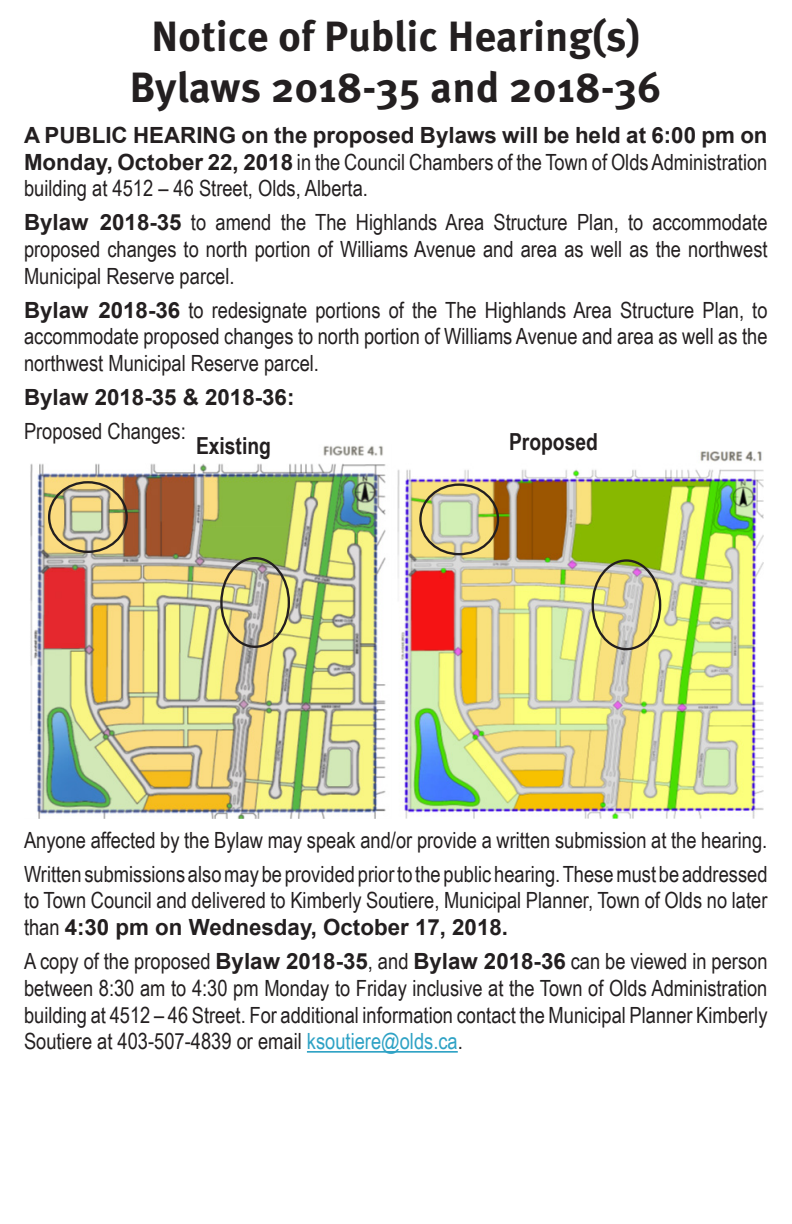
<style>
.page{position:relative;width:792px;height:1224px;background:#fff}
.page>*{position:absolute;margin:0;border:0;box-sizing:border-box;transform-origin:0 0}
.t1{font:700 42.3px "Meta OT";color:#231f20}
.t2{font:700 23.5px "Arial Narrow";color:#231f20}
.t3{font:22.3px/26.8px "Arial Narrow";color:#231f20;text-align:justify}
.t4{font:700 22.3px "Arial";color:#231f20}
.s1{font-family:"Arial";font-weight:700}
.s2{color:#2ea2c5}
</style>
<div class="page">
<hr style="left:307px;top:1051px;width:151px;height:2px;background:#2ea2c5">
<img style="left:30px;top:445px;width:734px;height:373px">
<div style="left:48px;top:481px;width:80px;height:72px;border:2px solid #231f20;border-radius:50%"></div>
<div style="left:220px;top:557px;width:70px;height:91px;border:2px solid #231f20;border-radius:50%"></div>
<div style="left:419px;top:483px;width:80px;height:72px;border:2px solid #231f20;border-radius:50%"></div>
<div style="left:592px;top:559px;width:69px;height:91px;border:2px solid #231f20;border-radius:50%"></div>
<p class="t1" style="left:151px;top:11px;width:490px">Notice of Public Hearing(s)</p>
<p class="t1" style="left:130px;top:62px;width:533px">Bylaws 2018-35 and 2018-36</p>
<p class="t3" style="left:24px;top:121px;width:745px"><span class="s1">A PUBLIC HEARING on the proposed Bylaws will be held at 6:00 pm on Monday, October 22, 2018</span> in the Council Chambers of the Town of Olds Administration building at 4512 – 46 Street, Olds, Alberta.</p>
<p class="t3" style="left:24px;top:208px;width:745px"><span class="s1">Bylaw 2018-35</span> to amend the The Highlands Area Structure Plan, to accommodate proposed changes to north portion of Williams Avenue and area as well as the northwest Municipal Reserve parcel.</p>
<p class="t3" style="left:24px;top:296px;width:745px"><span class="s1">Bylaw 2018-36</span> to redesignate portions of the The Highlands Area Structure Plan, to accommodate proposed changes to north portion of Williams Avenue and area as well as the northwest Municipal Reserve parcel.</p>
<p class="t4" style="left:24px;top:382px;width:272px">Bylaw 2018-35 &amp; 2018-36:</p>
<p class="t3" style="left:24px;top:417px;width:163px">Proposed Changes:</p>
<p class="t2" style="left:196px;top:428px;width:76px">Existing</p>
<p class="t2" style="left:509px;top:424px;width:90px">Proposed</p>
<p class="t3" style="left:24px;top:826px;width:745px">Anyone affected by the Bylaw may speak and/or provide a written submission at the hearing.</p>
<p class="t3" style="left:24px;top:860px;width:745px">Written submissions also may be provided prior to the public hearing. These must be addressed to Town Council and delivered to Kimberly Soutiere, Municipal Planner, Town of Olds no later than <span class="s1">4:30 pm on Wednesday, October 17, 2018.</span></p>
<p class="t3" style="left:24px;top:947px;width:745px">A copy of the proposed <span class="s1">Bylaw 2018-35</span>, and <span class="s1">Bylaw 2018-36</span> can be viewed in person between 8:30 am to 4:30 pm Monday to Friday inclusive at the Town of Olds Administration building at 4512 – 46 Street. For additional information contact the Municipal Planner Kimberly Soutiere at 403-507-4839 or email <span class="s2">ksoutiere@olds.ca</span>.</p>
</div>
